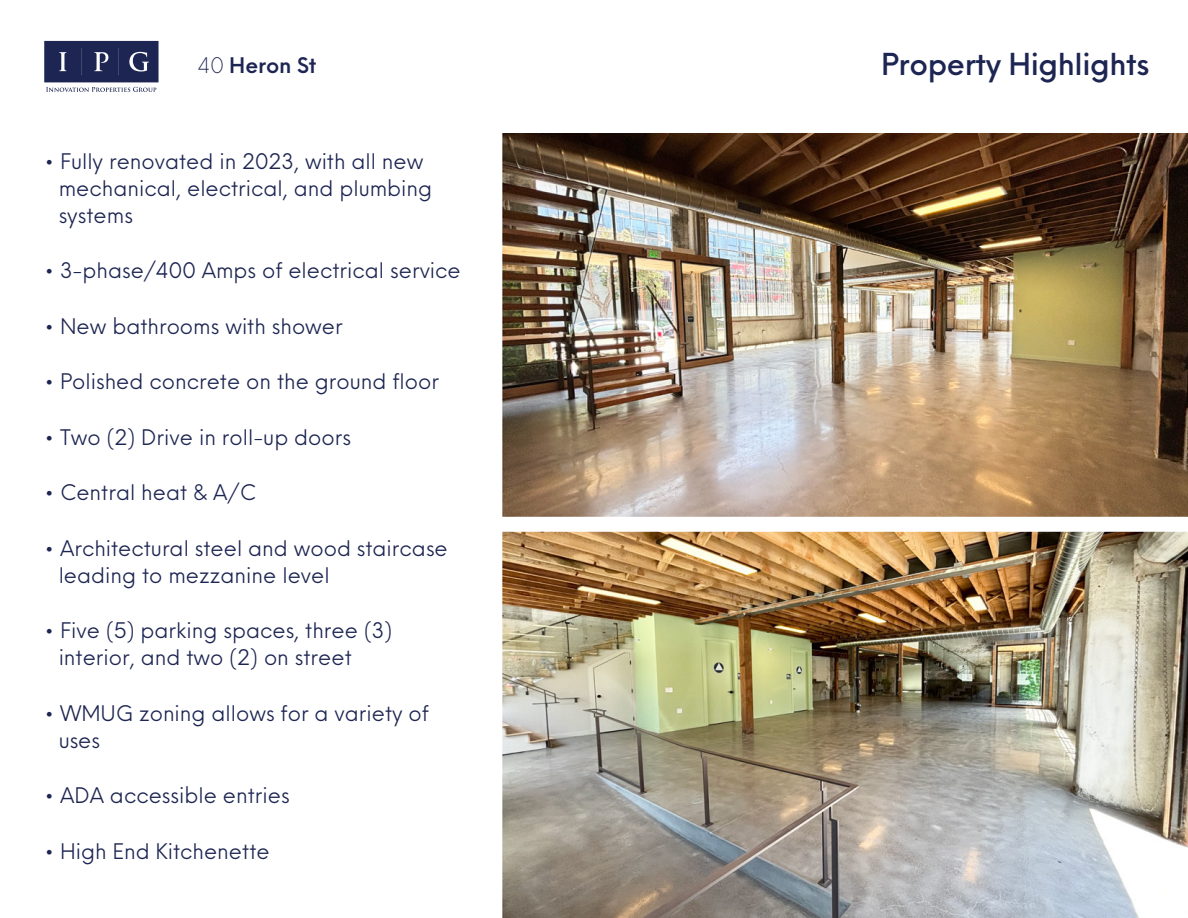
<style>
.page{position:relative;width:1188px;height:918px;background:#fff}
.page>*{position:absolute;margin:0;border:0;box-sizing:border-box;transform-origin:0 0}
.t1{font:500 29.55px "Neue Einstellung";letter-spacing:-.015em;color:#1d2552}
.t2{font:21px/27px "Neue Einstellung";color:#1d2552}
.t3{font:600 21px "Neue Einstellung";letter-spacing:-.005em;color:#1d2552}
.s1{font-weight:300}
</style>
<div class="page">
<img style="left:503px;top:133px;width:685px;height:785px">
<svg style="left:44px;top:41px;width:115px;height:51px;background:#4e5477"></svg>
<div style="left:493px;top:517px;width:695px;height:15px;background:#fff"></div>
<p class="t3" style="left:198px;top:46px;width:120px"><span class="s1">40</span> Heron St</p>
<p class="t2" style="left:59px;top:145px;width:375px;text-indent:-14px">• Fully renovated in 2023, with all new mechanical, electrical, and plumbing systems</p>
<p class="t2" style="left:44px;top:255px;width:418px">• 3-phase/400 Amps of electrical service</p>
<p class="t2" style="left:44px;top:310px;width:300px">• New bathrooms with shower</p>
<p class="t2" style="left:44px;top:366px;width:396px">• Polished concrete on the ground floor</p>
<p class="t2" style="left:44px;top:421px;width:308px">• Two (2) Drive in roll-up doors</p>
<p class="t2" style="left:44px;top:477px;width:213px">• Central heat &amp; A/C</p>
<p class="t2" style="left:59px;top:532px;width:391px;text-indent:-14px">• Architectural steel and wood staircase leading to mezzanine level</p>
<p class="t2" style="left:59px;top:615px;width:335px;text-indent:-14px">• Five (5) parking spaces, three (3) interior, and two (2) on street</p>
<p class="t2" style="left:59px;top:697px;width:372px;text-indent:-14px">• WMUG zoning allows for a variety of uses</p>
<p class="t2" style="left:44px;top:780px;width:247px">• ADA accessible entries</p>
<p class="t2" style="left:44px;top:835px;width:227px">• High End Kitchenette</p>
<h1 class="t1" style="left:881px;top:37px;width:270px">Property Highlights</h1>
</div>
